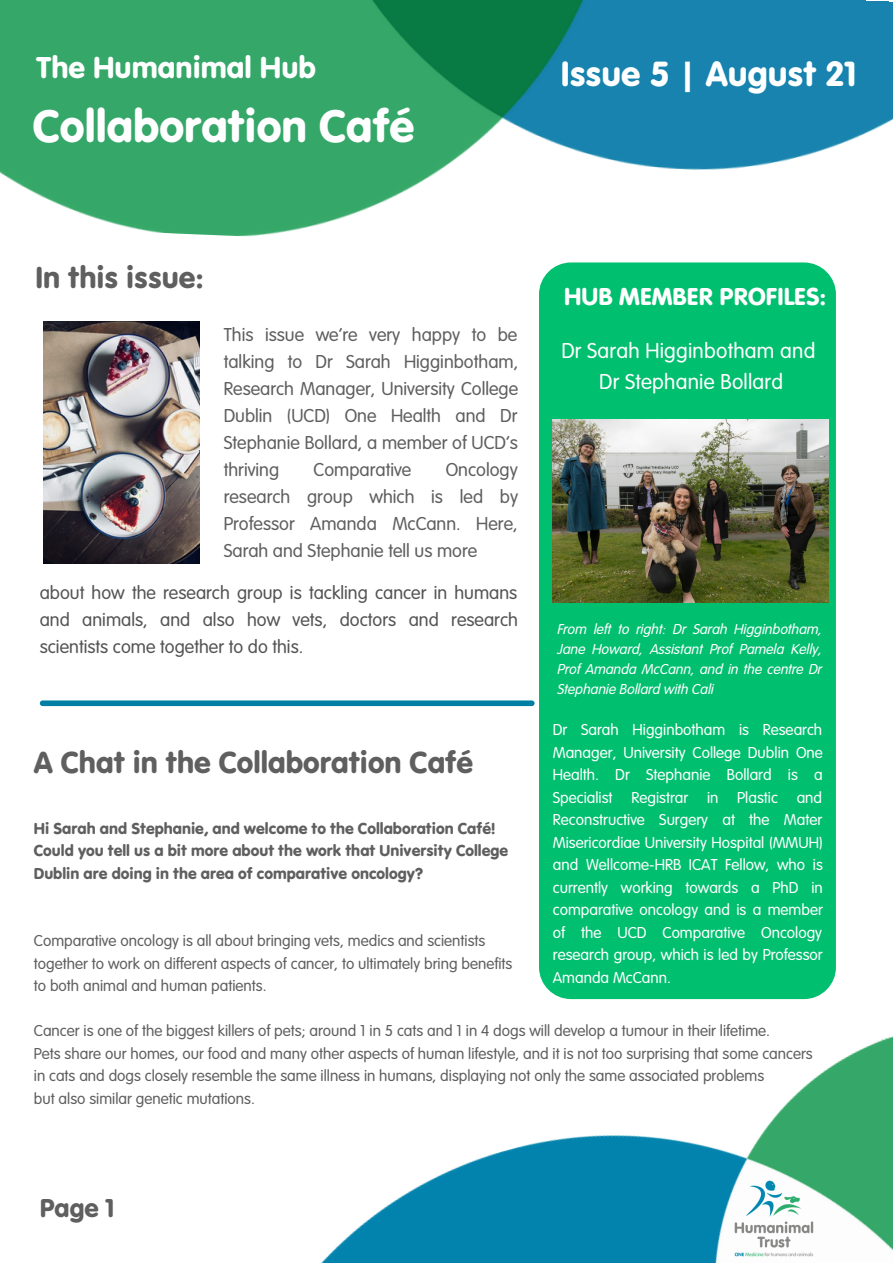
<style>
.page{position:relative;width:893px;height:1264px;background:#fff}
.page>*{position:absolute;margin:0;border:0;box-sizing:border-box;transform-origin:0 0}
.t1{font:47.25px "VAG Rundschrift D";color:#fff}
.t2{font:36.45px "VAG Rundschrift D";color:#fff}
.t3{font:31.5px "VAG Rundschrift D";color:#5f5f5f}
.t4{font:31.5px "VAG Rundschrift D";color:#fff}
.t5{font:27px "VAG Rundschrift D";color:#5f5f5f}
.t6{font:25.5px "VAG Rundschrift D";color:#fff}
.t7{font:300 22.5px/31.5px "VAG Rundschrift D";letter-spacing:.01em;color:#fff;text-align:center}
.t8{font:300 19.5px/27px "VAG Rundschrift D";color:#5f5f5f;text-align:justify}
.t9{font:300 19.5px/27px "VAG Rundschrift D";color:#545454;text-align:justify}
.t10{font:300 16.5px/22.5px "VAG Rundschrift D";color:#5f5f5f}
.t11{font:300 16.5px/22.5px "VAG Rundschrift D";color:#fff;text-align:justify}
.t12{font:16.5px/22.5px "VAG Rundschrift D";color:#5f5f5f}
.t13{font:italic 300 15px/20.2px "VAG Rundschrift D";color:#fff;text-align:justify}
</style>
<div class="page">
<div style="left:539px;top:262px;width:296px;height:737px;background:#00bf6f;border-radius:32px"></div>
<img style="left:0;top:0;width:892px;height:267px">
<img style="left:322px;top:1037px;width:570px;height:225px">
<img style="left:733px;top:1179px;width:81px;height:77px">
<div style="left:43px;top:700px;width:489px;height:6px;background:#007fa3"></div>
<img style="left:43px;top:322px;width:156px;height:242px">
<img style="left:552px;top:419px;width:276px;height:183px">
<h3 class="t4" style="left:36px;top:55px;width:281px">The Humanimal Hub</h3>
<h2 class="t2" style="left:560px;top:59px;width:298px">Issue 5 | August 21</h2>
<h1 class="t1" style="left:33px;top:107px;width:383px">Collaboration Café</h1>
<h3 class="t3" style="left:35px;top:265px;width:170px">In this issue:</h3>
<p class="t8" style="left:224px;top:323px;width:296px">This issue we’re very happy to be talking to Dr Sarah Higginbotham, Research Manager, University College Dublin (UCD) One Health and Dr Stephanie Bollard, a member of UCD’s thriving</p>
<p class="t8" style="left:224px;top:458px;width:296px;text-indent:222px">Oncology research group which is led by Professor Amanda McCann. Here, Sarah and Stephanie tell us more</p>
<p class="t8" style="left:313px;top:458px;width:99px">Comparative</p>
<p class="t9" style="left:40px;top:581px;width:479px">about how the research group is tackling cancer in humans and animals, and also how vets, doctors and research scientists come together to do this.</p>
<h3 class="t6" style="left:564px;top:287px;width:264px">HUB MEMBER PROFILES:</h3>
<h3 class="t7" style="left:561px;top:337px;width:255px">Dr Sarah Higginbotham and<br>Dr Stephanie Bollard</h3>
<p class="t13" style="left:557px;top:620px;width:266px">From left to right: Dr Sarah Higginbotham, Jane Howard, Assistant Prof Pamela Kelly, Prof Amanda McCann, and in the centre Dr Stephanie Bollard with Cali</p>
<p class="t11" style="left:552px;top:720px;width:271px">Dr Sarah Higginbotham is Research Manager, University College Dublin One Health. Dr Stephanie Bollard is a Specialist Registrar in Plastic and Reconstructive Surgery at the Mater Misericordiae University Hospital (MMUH) and Wellcome-HRB ICAT Fellow, who is currently working towards a PhD in comparative oncology and is a member of the UCD Comparative Oncology research group, which is led by Professor Amanda McCann.</p>
<h3 class="t3" style="left:34px;top:750px;width:441px">A Chat in the Collaboration Café</h3>
<p class="t12" style="left:34px;top:818px;width:476px">Hi Sarah and Stephanie, and welcome to the Collaboration Café!<br>Could you tell us a bit more about the work that University College<br>Dublin are doing in the area of comparative oncology?</p>
<p class="t10" style="left:34px;top:931px;width:480px">Comparative oncology is all about bringing vets, medics and scientists together to work on different aspects of cancer, to ultimately bring benefits to both animal and human patients.</p>
<p class="t10" style="left:34px;top:1021px;width:780px">Cancer is one of the biggest killers of pets; around 1 in 5 cats and 1 in 4 dogs will develop a tumour in their lifetime.<br>Pets share our homes, our food and many other aspects of human lifestyle, and it is not too surprising that some cancers in cats and dogs closely resemble the same illness in humans, displaying not only the same associated problems<br>but also similar genetic mutations.</p>
<h3 class="t5" style="left:40px;top:1197px;width:77px">Page 1</h3>
</div>
